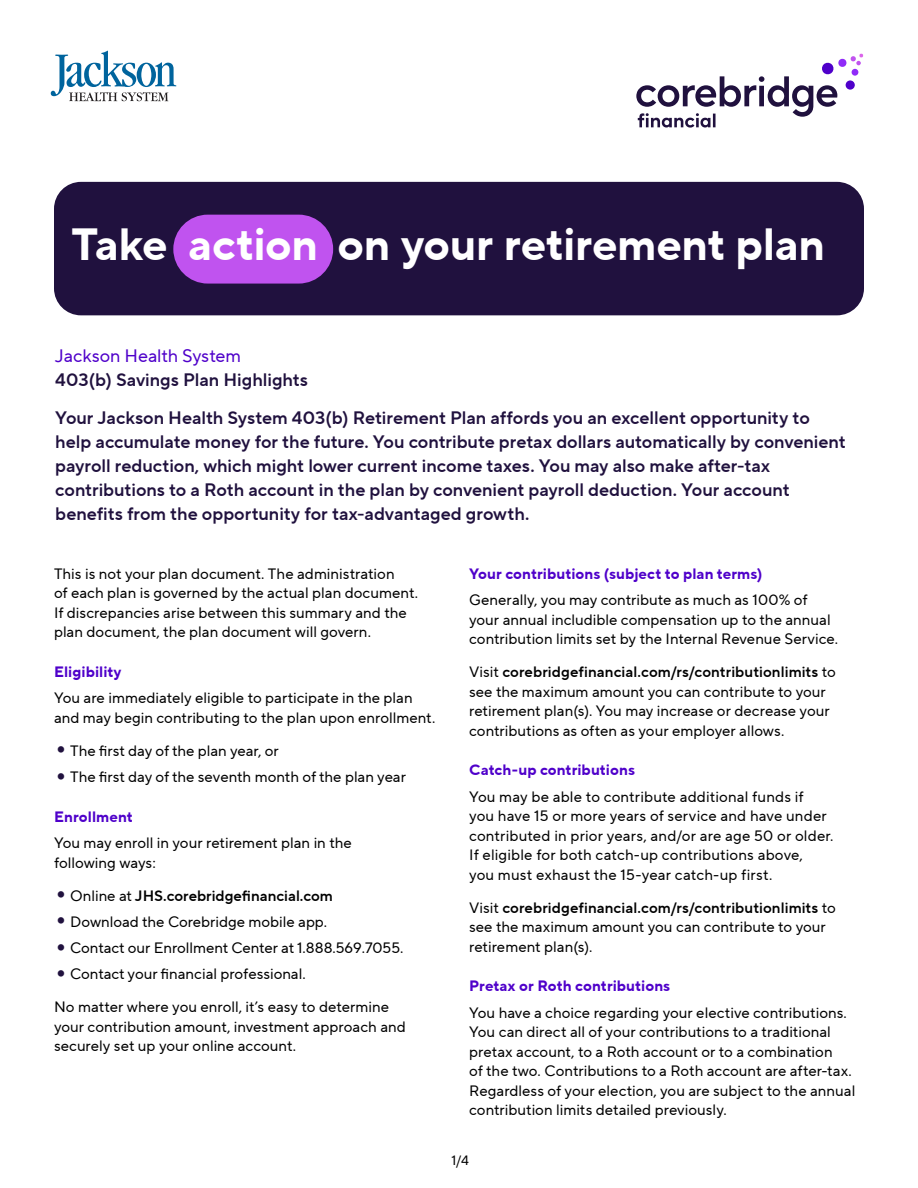
<style>
.page{position:relative;width:918px;height:1188px;background:#fff}
.page>*{position:absolute;margin:0;border:0;box-sizing:border-box;transform-origin:0 0}
.t1{font:700 45px "Ymnfcs TT Norms Pro";letter-spacing:-.005em;color:#fff}
.t2{font:18px/24px "Vcdmbq TT Norms Pro Dm Bd";letter-spacing:-.005em;color:#20113e}
.t3{font:15px/19.5px "Cwsydw TT Norms Pro";letter-spacing:.005em;color:#000}
.t4{font:700 15px "Ymnfcs TT Norms Pro";letter-spacing:.005em;color:#4f00ca}
.t5{font:15px "Kphlyy TT Norms Pro";color:#000}
.t6{font:15px "Dkjqvl TT Norms Pro Dm Bd";color:#000}
.t7{font:13.5px "Cwsydw TT Norms Pro";color:#000}
.s1{font-family:"Cwsydw TT Norms Pro";color:#4f00ca}
.s2{font-family:"Cwsydw TT Norms Pro";font-size:31.5px;color:#20113e}
.s3{font-family:"Cwsydw TT Norms Pro"}
.s4{font-size:31.5px;color:#20113e}
.s5{font-family:"Vcdmbq TT Norms Pro Dm Bd"}
</style>
<div class="page">
<svg style="left:636px;top:53px;width:227px;height:75px"></svg>
<svg style="left:845px;top:80px;width:10px;height:10px"></svg>
<svg style="left:51px;top:51px;width:125px;height:50px"></svg>
<div style="left:54px;top:182px;width:810px;height:133px;background:#20113e;border-radius:27px"></div>
<div style="left:173px;top:215px;width:160px;height:69px;background:#c053ef;border-radius:34px"></div>
<h1 class="t1" style="left:71px;top:211px;width:755px">Take action on your retirement plan</h1>
<h2 class="t2" style="left:55px;top:344px;width:254px"><span class="s1">Jackson Health System<br></span>403(b) Savings Plan Highlights</h2>
<p class="t2" style="left:55px;top:405px;width:792px">Your Jackson Health System 403(b) Retirement Plan affords you an excellent opportunity to help accumulate money for the future. You contribute pretax dollars automatically by convenient payroll reduction, which might lower current income taxes. You may also make after-tax contributions to a Roth account in the plan by convenient payroll deduction. Your account benefits from the opportunity for tax-advantaged growth.</p>
<p class="t3" style="left:54px;top:564px;width:366px">This is not your plan document. The administration<br>of each plan is governed by the actual plan document.<br>If discrepancies arise between this summary and the plan document, the plan document will govern.</p>
<h2 class="t4" style="left:54px;top:661px;width:69px">Eligibility</h2>
<p class="t3" style="left:54px;top:688px;width:383px">You are immediately eligible to participate in the plan and may begin contributing to the plan upon enrollment.</p>
<p class="t5" style="left:54px;top:740px;width:226px"><span class="s2">•</span> The first day of the plan year, or</p>
<p class="t5" style="left:54px;top:766px;width:354px"><span class="s2">•</span> The first day of the seventh month of the plan year</p>
<h2 class="t4" style="left:54px;top:805px;width:80px">Enrollment</h2>
<p class="t3" style="left:54px;top:833px;width:299px">You may enroll in your retirement plan in the following ways:</p>
<p class="t6" style="left:54px;top:884px;width:280px"><span class="s2">•</span> <span class="s3">Online at</span> JHS.corebridgefinancial.com</p>
<p class="t3" style="left:54px;top:912px;width:275px"><span class="s4">•</span> Download the Corebridge mobile app.</p>
<p class="t3" style="left:54px;top:938px;width:351px"><span class="s4">•</span> Contact our Enrollment Center at 1.888.569.7055.</p>
<p class="t5" style="left:54px;top:963px;width:253px"><span class="s2">•</span> Contact your financial professional.</p>
<p class="t3" style="left:54px;top:997px;width:353px">No matter where you enroll, it’s easy to determine your contribution amount, investment approach and securely set up your online account.</p>
<h2 class="t4" style="left:469px;top:562px;width:295px">Your contributions (subject to plan terms)</h2>
<p class="t3" style="left:469px;top:590px;width:371px">Generally, you may contribute as much as 100% of your annual includible compensation up to the annual contribution limits set by the Internal Revenue Service.</p>
<p class="t3" style="left:469px;top:662px;width:368px">Visit <span class="s5">corebridgefinancial.com/rs/contributionlimits</span> to see the maximum amount you can contribute to your retirement plan(s). You may increase or decrease your contributions as often as your employer allows.</p>
<h2 class="t4" style="left:469px;top:759px;width:167px">Catch-up contributions</h2>
<p class="t3" style="left:469px;top:786px;width:366px">You may be able to contribute additional funds if<br>you have 15 or more years of service and have under contributed in prior years, and/or are age 50 or older.<br>If eligible for both catch-up contributions above,<br>you must exhaust the 15-year catch-up first.</p>
<p class="t3" style="left:469px;top:897px;width:368px">Visit <span class="s5">corebridgefinancial.com/rs/contributionlimits</span> to see the maximum amount you can contribute to your retirement plan(s).</p>
<h2 class="t4" style="left:469px;top:975px;width:203px">Pretax or Roth contributions</h2>
<p class="t3" style="left:469px;top:1002px;width:388px">You have a choice regarding your elective contributions.<br>You can direct all of your contributions to a traditional pretax account, to a Roth account or to a combination<br>of the two. Contributions to a Roth account are after-tax.<br>Regardless of your election, you are subject to the annual contribution limits detailed previously.</p>
<p class="t7" style="left:452px;top:1151px;width:19px">1/4</p>
</div>
